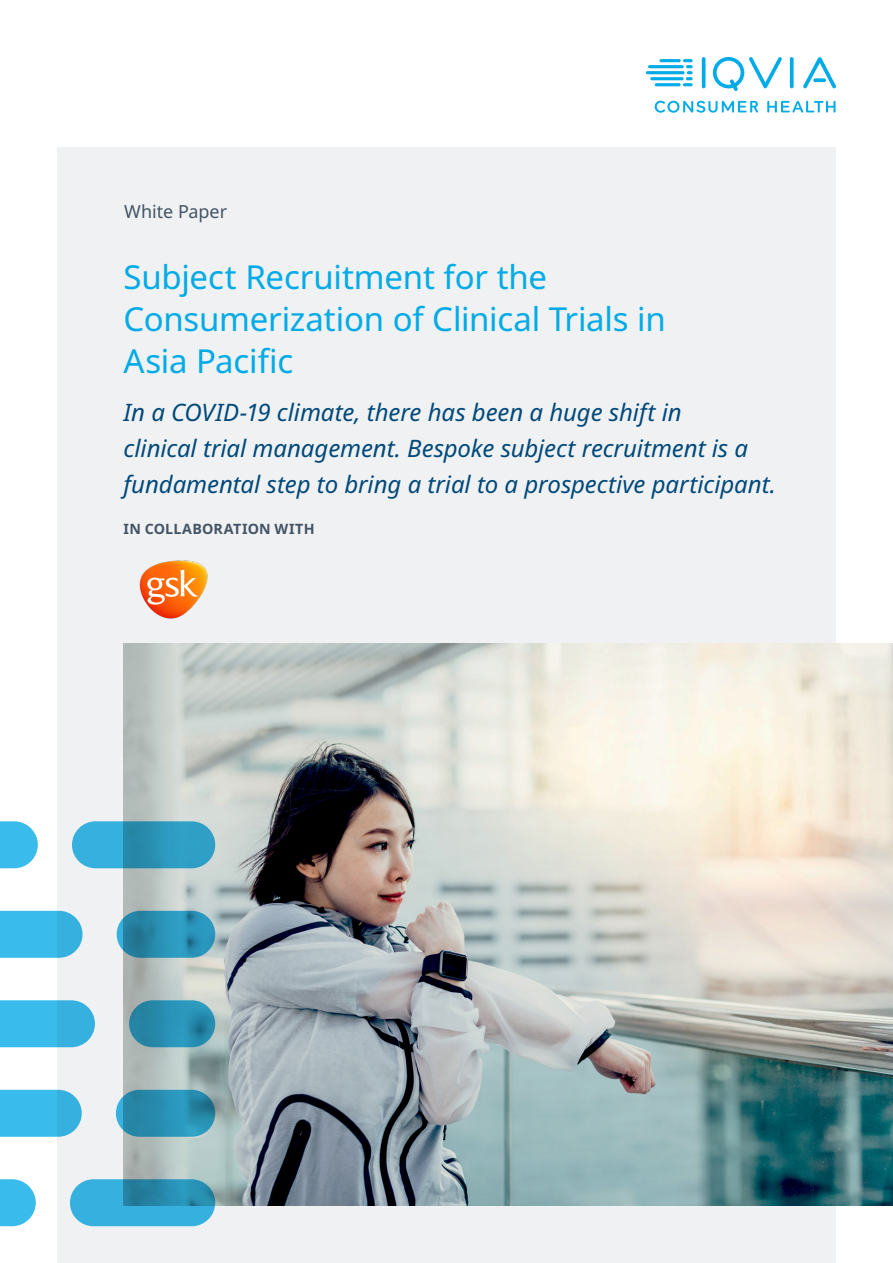
<style>
.page{position:relative;width:893px;height:1263px;background:#fff}
.page>*{position:absolute;margin:0;border:0;box-sizing:border-box;transform-origin:0 0}
.Title_3__lines{font:33px/42px "Noto Sans";letter-spacing:-.01em;color:#00abe7}
.Title_subhead{font:italic 24px/36px "Noto Sans";letter-spacing:-.005em;color:#00497b}
.t1{font:18px "Noto Sans";letter-spacing:-.005em;color:#425465}
.Body_copy_-_No_space{font:700 14.25px "Noto Sans";letter-spacing:.015em;color:#425465}
</style>
<div class="page">
<div style="left:57px;top:147px;width:779px;height:1116px;background:#f0f1f2"></div>
<hr style="left:702px;top:57px;width:3px;height:31px;background:#00abe7;border-radius:2px">
<svg style="left:790px;top:57px;width:4px;height:31px"></svg>
<svg style="left:712px;top:57px;width:70px;height:34px"></svg>
<svg style="left:803px;top:57px;width:33px;height:32px"></svg>
<hr style="left:655px;top:83px;width:26px;height:3px;background:#00abe7;border-radius:2px">
<svg style="left:683px;top:59px;width:10px;height:27px"></svg>
<hr style="left:650px;top:77px;width:34px;height:3px;background:#00abe7;border-radius:2px">
<hr style="left:646px;top:71px;width:39px;height:3px;background:#00abe7;border-radius:2px">
<hr style="left:648px;top:65px;width:36px;height:3px;background:#00abe7;border-radius:2px">
<hr style="left:659px;top:59px;width:22px;height:3px;background:#00abe7;border-radius:2px">
<svg style="left:767px;top:101px;width:68px;height:12px"></svg>
<svg style="left:655px;top:101px;width:103px;height:12px"></svg>
<img style="left:124px;top:643px;width:769px;height:563px">
<svg style="left:0;top:1179px;width:36px;height:47px;background:#56c5ee"></svg>
<svg style="left:70px;top:1179px;width:145px;height:47px;background:#30a1cb"></svg>
<svg style="left:116px;top:1090px;width:99px;height:47px;background:#298eb0"></svg>
<svg style="left:129px;top:1000px;width:86px;height:47px;background:#288caf"></svg>
<svg style="left:117px;top:911px;width:98px;height:47px;background:#298eb1"></svg>
<svg style="left:72px;top:821px;width:143px;height:47px;background:#309fc7"></svg>
<svg style="left:0;top:1090px;width:82px;height:47px;background:#44bce9"></svg>
<svg style="left:0;top:1000px;width:95px;height:47px;background:#42bae7"></svg>
<svg style="left:0;top:911px;width:83px;height:47px;background:#44bce9"></svg>
<svg style="left:0;top:821px;width:38px;height:47px;background:#55c4ee"></svg>
<img style="left:139px;top:560px;width:69px;height:59px">
<p class="t1" style="left:124px;top:199px;width:104px">White Paper</p>
<p class="Title_3__lines" style="left:124px;top:257px;width:544px">Subject Recruitment for the<br>Consumerization of Clinical Trials in<br>Asia Pacific</p>
<p class="Title_subhead" style="left:124px;top:395px;width:654px">In a COVID-19 climate, there has been a huge shift in<br>clinical trial management. Bespoke subject recruitment is a fundamental step to bring a trial to a prospective participant.</p>
<p class="Body_copy_-_No_space" style="left:124px;top:518px;width:192px">IN COLLABORATION WITH</p>
</div>
